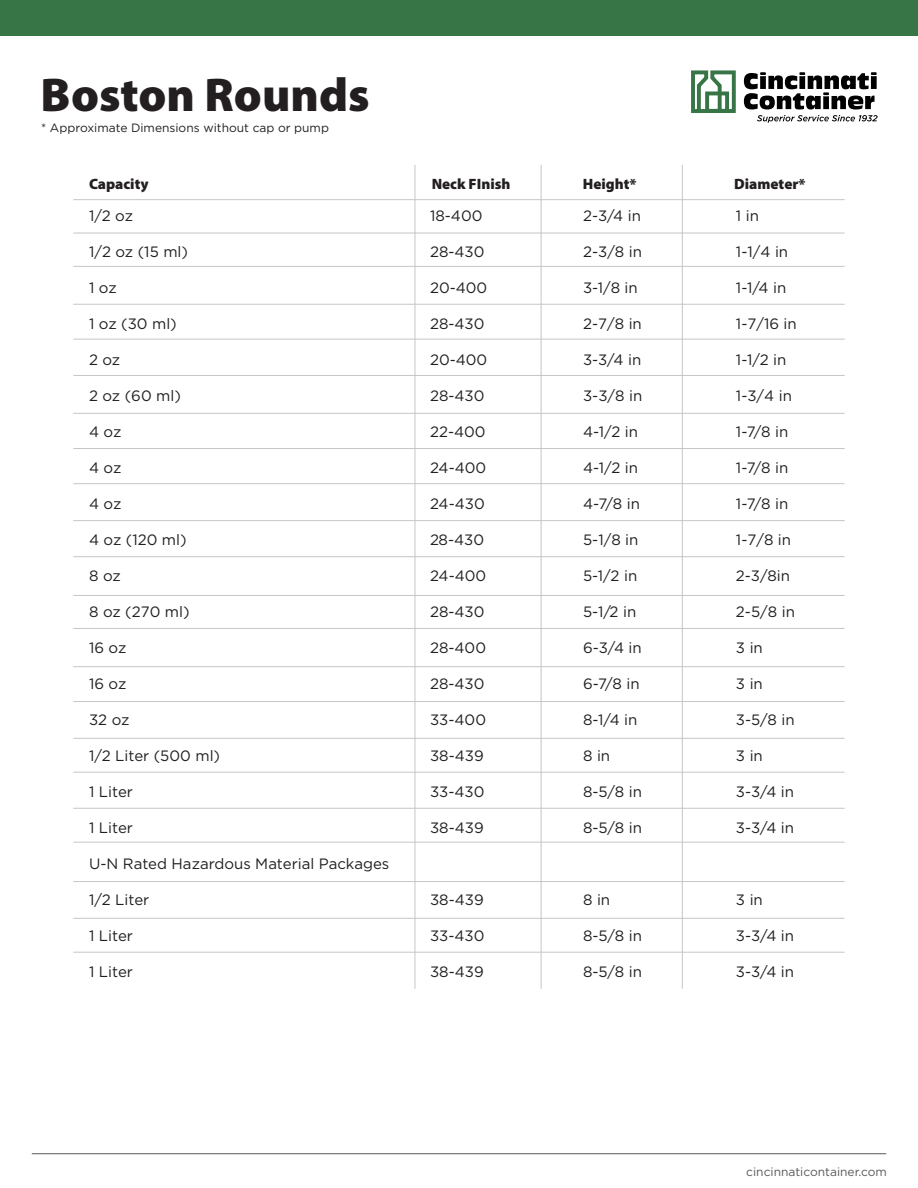
<style>
.page{position:relative;width:918px;height:1188px;background:#fff}
.page>*{position:absolute;margin:0;border:0;box-sizing:border-box;transform-origin:0 0}
.t1{font:900 47.7px "Myriad Pro";color:#231f20}
.t2{font:15px "Gotham";color:#231f20}
.t3{font:900 15px "Myriad Pro";color:#231f20}
.t4{font:12px "Gotham";color:#231f20}
.t5{font:12px "Gotham";color:#58595b}
</style>
<div class="page">
<hr style="left:32px;top:1153px;width:854px;height:1px;background:#58595b">
<svg style="left:744px;top:72px;width:134px;height:51px"></svg>
<svg style="left:691px;top:70px;width:45px;height:43px"></svg>
<div style="left:705px;top:92px;width:24px;height:21px;border:4px solid #377546"></div>
<div style="left:0;top:0;width:918px;height:36px;background:#377546"></div>
<hr style="left:73px;top:199px;width:772px;height:1px;background:#c6c6c6">
<hr style="left:73px;top:233px;width:772px;height:1px;background:#c6c6c6">
<hr style="left:73px;top:266px;width:772px;height:1px;background:#c6c6c6">
<hr style="left:73px;top:304px;width:772px;height:1px;background:#c6c6c6">
<hr style="left:73px;top:339px;width:772px;height:1px;background:#c6c6c6">
<hr style="left:73px;top:375px;width:772px;height:1px;background:#c6c6c6">
<hr style="left:73px;top:413px;width:772px;height:1px;background:#c6c6c6">
<hr style="left:73px;top:448px;width:772px;height:1px;background:#c6c6c6">
<hr style="left:73px;top:483px;width:772px;height:1px;background:#c6c6c6">
<hr style="left:73px;top:520px;width:772px;height:1px;background:#c6c6c6">
<hr style="left:73px;top:556px;width:772px;height:1px;background:#c6c6c6">
<hr style="left:73px;top:595px;width:772px;height:1px;background:#c6c6c6">
<hr style="left:73px;top:628px;width:772px;height:1px;background:#c6c6c6">
<hr style="left:73px;top:666px;width:772px;height:1px;background:#c6c6c6">
<hr style="left:73px;top:701px;width:772px;height:1px;background:#c6c6c6">
<hr style="left:73px;top:738px;width:772px;height:1px;background:#c6c6c6">
<hr style="left:73px;top:772px;width:772px;height:1px;background:#c6c6c6">
<hr style="left:73px;top:808px;width:772px;height:1px;background:#c6c6c6">
<hr style="left:73px;top:842px;width:772px;height:1px;background:#c6c6c6">
<hr style="left:73px;top:881px;width:772px;height:1px;background:#c6c6c6">
<hr style="left:73px;top:918px;width:772px;height:1px;background:#c6c6c6">
<hr style="left:73px;top:952px;width:772px;height:1px;background:#c6c6c6">
<hr style="left:415px;top:165px;width:1px;height:824px;background:#c6c6c6">
<hr style="left:541px;top:165px;width:1px;height:824px;background:#c6c6c6">
<hr style="left:682px;top:165px;width:1px;height:824px;background:#c6c6c6">
<h1 class="t1" style="left:41px;top:63px;width:330px">Boston Rounds</h1>
<p class="t4" style="left:41px;top:120px;width:289px">* Approximate Dimensions without cap or pump</p>
<p class="t3" style="left:89px;top:174px;width:61px">Capacity</p>
<p class="t3" style="left:432px;top:174px;width:80px">Neck FInish</p>
<p class="t3" style="left:583px;top:174px;width:55px">Height*</p>
<p class="t3" style="left:734px;top:174px;width:73px">Diameter*</p>
<p class="t2" style="left:89px;top:206px;width:45px">1/2 oz</p>
<p class="t2" style="left:430px;top:206px;width:54px">18-400</p>
<p class="t2" style="left:583px;top:206px;width:59px">2-3/4 in</p>
<p class="t2" style="left:736px;top:206px;width:25px">1 in</p>
<p class="t2" style="left:89px;top:242px;width:100px">1/2 oz (15 ml)</p>
<p class="t2" style="left:430px;top:242px;width:56px">28-430</p>
<p class="t2" style="left:583px;top:242px;width:61px">2-3/8 in</p>
<p class="t2" style="left:736px;top:242px;width:54px">1-1/4 in</p>
<p class="t2" style="left:89px;top:278px;width:29px">1 oz</p>
<p class="t2" style="left:430px;top:278px;width:59px">20-400</p>
<p class="t2" style="left:583px;top:278px;width:56px">3-1/8 in</p>
<p class="t2" style="left:736px;top:278px;width:52px">1-1/4 in</p>
<p class="t2" style="left:89px;top:314px;width:89px">1 oz (30 ml)</p>
<p class="t2" style="left:430px;top:314px;width:56px">28-430</p>
<p class="t2" style="left:583px;top:314px;width:60px">2-7/8 in</p>
<p class="t2" style="left:736px;top:314px;width:62px">1-7/16 in</p>
<p class="t2" style="left:89px;top:350px;width:33px">2 oz</p>
<p class="t2" style="left:430px;top:350px;width:59px">20-400</p>
<p class="t2" style="left:583px;top:350px;width:60px">3-3/4 in</p>
<p class="t2" style="left:736px;top:350px;width:52px">1-1/2 in</p>
<p class="t2" style="left:89px;top:386px;width:93px">2 oz (60 ml)</p>
<p class="t2" style="left:430px;top:386px;width:56px">28-430</p>
<p class="t2" style="left:583px;top:386px;width:61px">3-3/8 in</p>
<p class="t2" style="left:736px;top:386px;width:58px">1-3/4 in</p>
<p class="t2" style="left:89px;top:422px;width:34px">4 oz</p>
<p class="t2" style="left:89px;top:458px;width:34px">4 oz</p>
<p class="t2" style="left:89px;top:494px;width:34px">4 oz</p>
<p class="t2" style="left:89px;top:530px;width:99px">4 oz (120 ml)</p>
<p class="t2" style="left:89px;top:566px;width:33px">8 oz</p>
<p class="t2" style="left:430px;top:422px;width:57px">22-400</p>
<p class="t2" style="left:430px;top:458px;width:58px">24-400</p>
<p class="t2" style="left:430px;top:494px;width:56px">24-430</p>
<p class="t2" style="left:430px;top:530px;width:56px">28-430</p>
<p class="t2" style="left:430px;top:566px;width:58px">24-400</p>
<p class="t2" style="left:583px;top:422px;width:57px">4-1/2 in</p>
<p class="t2" style="left:583px;top:458px;width:57px">4-1/2 in</p>
<p class="t2" style="left:583px;top:494px;width:58px">4-7/8 in</p>
<p class="t2" style="left:583px;top:530px;width:57px">5-1/8 in</p>
<p class="t2" style="left:583px;top:566px;width:56px">5-1/2 in</p>
<p class="t2" style="left:736px;top:422px;width:54px">1-7/8 in</p>
<p class="t2" style="left:736px;top:458px;width:54px">1-7/8 in</p>
<p class="t2" style="left:736px;top:494px;width:54px">1-7/8 in</p>
<p class="t2" style="left:736px;top:530px;width:57px">1-7/8 in</p>
<p class="t2" style="left:736px;top:566px;width:56px">2-3/8in</p>
<p class="t2" style="left:89px;top:602px;width:102px">8 oz (270 ml)</p>
<p class="t2" style="left:430px;top:602px;width:56px">28-430</p>
<p class="t2" style="left:583px;top:602px;width:55px">5-1/2 in</p>
<p class="t2" style="left:736px;top:602px;width:61px">2-5/8 in</p>
<p class="t2" style="left:89px;top:638px;width:39px">16 oz</p>
<p class="t2" style="left:89px;top:674px;width:39px">16 oz</p>
<p class="t2" style="left:89px;top:710px;width:42px">32 oz</p>
<p class="t2" style="left:89px;top:746px;width:133px">1/2 Liter (500 ml)</p>
<p class="t2" style="left:89px;top:782px;width:45px">1 Liter</p>
<p class="t2" style="left:89px;top:818px;width:45px">1 Liter</p>
<p class="t2" style="left:89px;top:854px;width:302px">U-N Rated Hazardous Material Packages</p>
<p class="t2" style="left:89px;top:890px;width:62px">1/2 Liter</p>
<p class="t2" style="left:89px;top:926px;width:45px">1 Liter</p>
<p class="t2" style="left:89px;top:962px;width:45px">1 Liter</p>
<p class="t2" style="left:430px;top:638px;width:58px">28-400</p>
<p class="t2" style="left:430px;top:674px;width:56px">28-430</p>
<p class="t2" style="left:430px;top:710px;width:58px">33-400</p>
<p class="t2" style="left:430px;top:746px;width:55px">38-439</p>
<p class="t2" style="left:430px;top:782px;width:56px">33-430</p>
<p class="t2" style="left:430px;top:818px;width:55px">38-439</p>
<p class="t2" style="left:430px;top:890px;width:55px">38-439</p>
<p class="t2" style="left:430px;top:926px;width:56px">33-430</p>
<p class="t2" style="left:430px;top:962px;width:55px">38-439</p>
<p class="t2" style="left:583px;top:638px;width:60px">6-3/4 in</p>
<p class="t2" style="left:583px;top:674px;width:58px">6-7/8 in</p>
<p class="t2" style="left:583px;top:710px;width:56px">8-1/4 in</p>
<p class="t2" style="left:583px;top:746px;width:29px">8 in</p>
<p class="t2" style="left:583px;top:782px;width:60px">8-5/8 in</p>
<p class="t2" style="left:583px;top:818px;width:60px">8-5/8 in</p>
<p class="t2" style="left:583px;top:890px;width:29px">8 in</p>
<p class="t2" style="left:583px;top:926px;width:60px">8-5/8 in</p>
<p class="t2" style="left:583px;top:962px;width:60px">8-5/8 in</p>
<p class="t2" style="left:736px;top:638px;width:28px">3 in</p>
<p class="t2" style="left:736px;top:674px;width:28px">3 in</p>
<p class="t2" style="left:736px;top:710px;width:60px">3-5/8 in</p>
<p class="t2" style="left:736px;top:746px;width:28px">3 in</p>
<p class="t2" style="left:736px;top:782px;width:60px">3-3/4 in</p>
<p class="t2" style="left:736px;top:818px;width:60px">3-3/4 in</p>
<p class="t2" style="left:736px;top:890px;width:28px">3 in</p>
<p class="t2" style="left:736px;top:926px;width:60px">3-3/4 in</p>
<p class="t2" style="left:736px;top:962px;width:60px">3-3/4 in</p>
<p class="t5" style="left:746px;top:1164px;width:142px">cincinnaticontainer.com</p>
</div>
